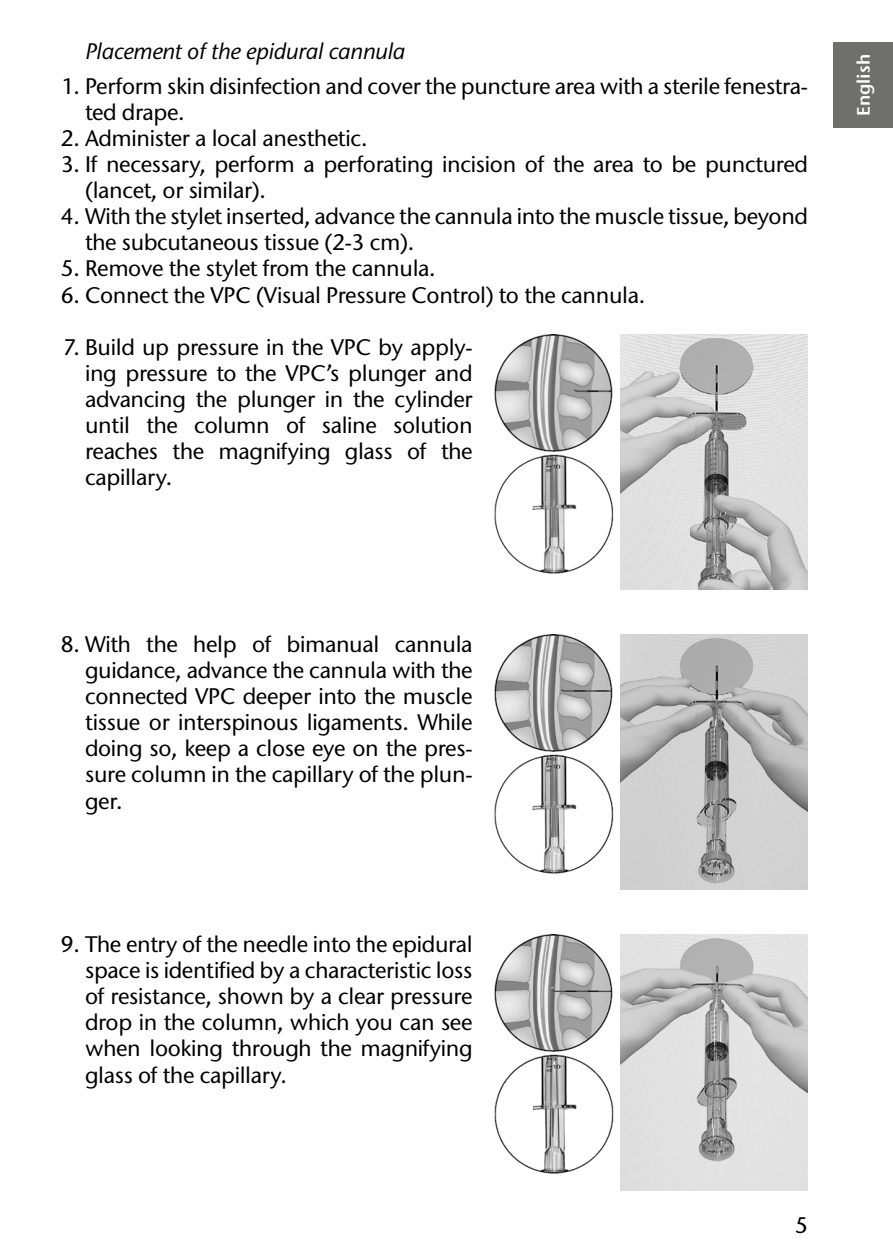
<style>
.page{position:relative;width:893px;height:1259px;background:#fff}
.page>*{position:absolute;margin:0;border:0;box-sizing:border-box;transform-origin:0 0}
.t1{font:500 22.5px/26.1px "Stone Sans ITC Pro";letter-spacing:-.015em;color:#000}
.t2{font:italic 500 22.5px "Stone Sans ITC Pro";letter-spacing:-.015em;color:#000}
.t3{font:600 18px "Stone Sans ITC Pro";color:#fff}
</style>
<div class="page">
<div style="left:833px;top:43px;width:60px;height:85px;background:#6f6f6e"></div>
<img style="left:494px;top:335px;width:120px;height:239px">
<img style="left:621px;top:335px;width:187px;height:255px">
<img style="left:494px;top:635px;width:120px;height:239px">
<img style="left:621px;top:635px;width:187px;height:255px">
<img style="left:494px;top:935px;width:120px;height:239px">
<img style="left:621px;top:935px;width:187px;height:255px">
<p class="t2" style="left:85px;top:38px;width:322px">Placement of the epidural cannula</p>
<p class="t1" style="left:85px;top:73px;width:724px;text-indent:-23px">1. Perform skin disinfection and cover the puncture area with a sterile fenestra&shy;ted drape.</p>
<p class="t1" style="left:61px;top:125px;width:308px">2. Administer a local anesthetic.</p>
<p class="t1" style="left:85px;top:151px;width:724px;text-indent:-24px">3. If necessary, perform a perforating incision of the area to be punctured (lancet, or similar).</p>
<p class="t1" style="left:85px;top:203px;width:724px;text-indent:-24px">4. With the stylet inserted, advance the cannula into the muscle tissue, beyond the subcutaneous tissue (2-3 cm).</p>
<p class="t1" style="left:61px;top:255px;width:376px">5. Remove the stylet from the cannula.</p>
<p class="t1" style="left:61px;top:281px;width:586px">6. Connect the VPC (Visual Pressure Control) to the cannula.</p>
<p class="t1" style="left:85px;top:334px;width:389px;text-align:justify;text-indent:-22px">7. Build up pressure in the VPC by apply&shy;ing pressure to the VPC’s plunger and advancing the plunger in the cylinder until the column of saline solution reaches the magnifying glass of the capillary.</p>
<p class="t3" style="left:852px;top:116px;width:64px;rotate:-90deg">English</p>
<p class="t1" style="left:85px;top:631px;width:389px;text-align:justify;text-indent:-24px">8. With the help of bimanual cannula guidance, advance the cannula with the connected VPC deeper into the muscle tissue or interspinous ligaments. While doing so, keep a close eye on the pres&shy;sure column in the capillary of the plun&shy;ger.</p>
<p class="t1" style="left:85px;top:931px;width:389px;text-align:justify;text-indent:-24px">9. The entry of the needle into the epidural space is identified by a characteristic loss of resistance, shown by a clear pressure drop in the column, which you can see when looking through the magnifying glass of the capillary.</p>
<p class="t1" style="left:795px;top:1212px;width:14px">5</p>
</div>
